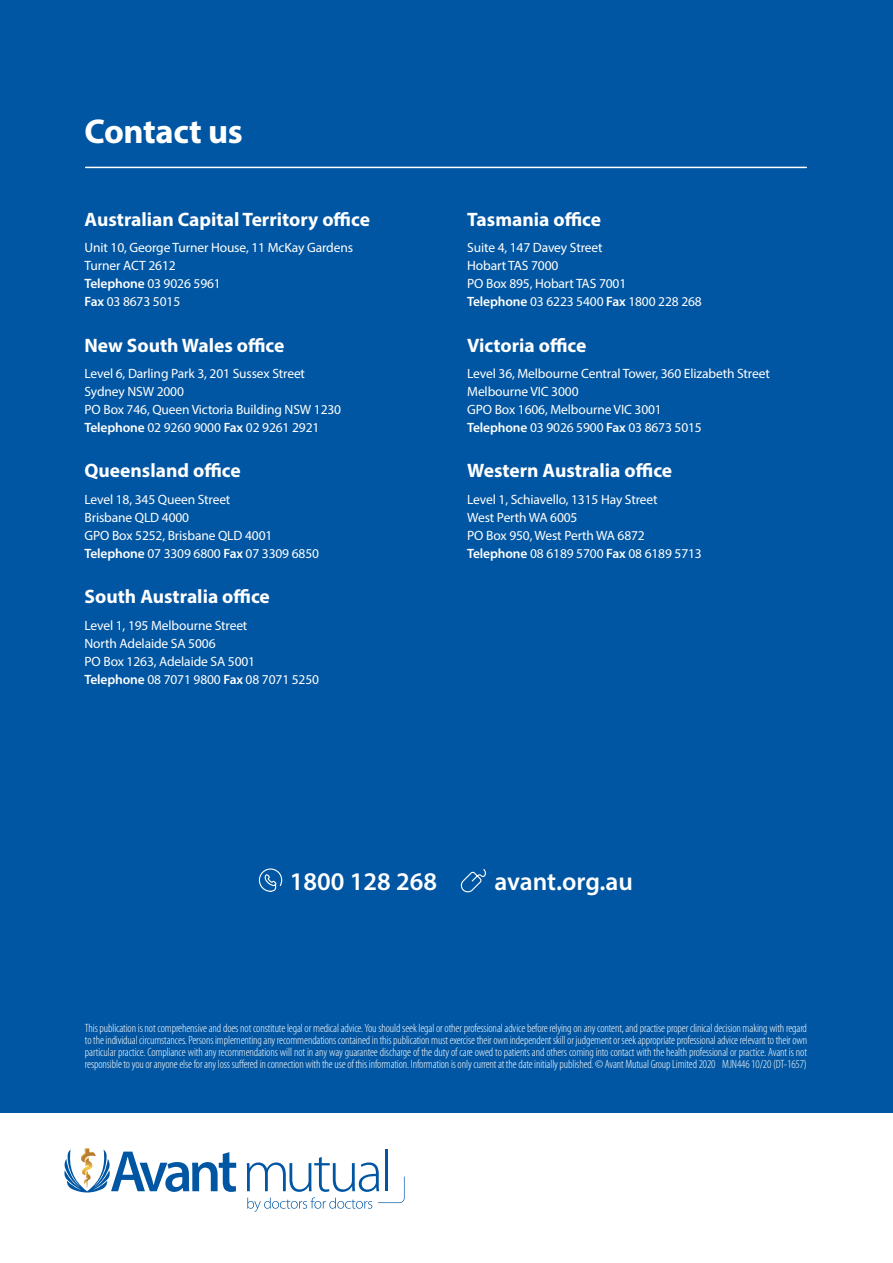
<style>
.page{position:relative;width:893px;height:1263px;background:#0056a2}
.page>*{position:absolute;margin:0;border:0;box-sizing:border-box;transform-origin:0 0}
.t1{font:700 34.5px "Myriad Pro";letter-spacing:-.01em;color:#fff}
.t2{font:600 25.5px "Myriad Pro";color:#fff}
.t3{font:700 19.5px "Myriad Pro";color:#fff}
.t4{font:13.5px/18px "Myriad Pro";letter-spacing:-.01em;color:#fff}
.t5{font:300 condensed 12px/12px "Myriad Pro";letter-spacing:-.01em;color:#fff;text-align:justify}
.s1{font-weight:600}
</style>
<div class="page">
<div style="left:0;top:1114px;width:893px;height:149px;background:#fff"></div>
<svg style="left:247px;top:1157px;width:158px;height:55px"></svg>
<hr style="left:385px;top:1149px;width:3px;height:42px;background:#0056a2">
<svg style="left:64px;top:1148px;width:172px;height:44px"></svg>
<hr style="left:86px;top:167px;width:720px;height:1px;background:#fff">
<svg style="left:258px;top:868px;width:25px;height:24px"></svg>
<svg style="left:461px;top:869px;width:25px;height:24px"></svg>
<h1 class="t1" style="left:85px;top:109px;width:160px">Contact us</h1>
<h3 class="t3" style="left:85px;top:206px;width:287px">Australian Capital Territory office</h3>
<p class="t4" style="left:85px;top:239px;width:270px">Unit 10, George Turner House, 11 McKay Gardens<br>Turner ACT 2612<br><span class="s1">Telephone</span> 03 9026 5961<br><span class="s1">Fax</span> 03 8673 5015</p>
<h3 class="t3" style="left:85px;top:332px;width:201px">New South Wales office</h3>
<p class="t4" style="left:85px;top:364px;width:258px">Level 6, Darling Park 3, 201 Sussex Street Sydney NSW 2000<br>PO Box 746, Queen Victoria Building NSW 1230<br><span class="s1">Telephone</span> 02 9260 9000 <span class="s1">Fax</span> 02 9261 2921</p>
<h3 class="t3" style="left:85px;top:458px;width:158px">Queensland office</h3>
<p class="t4" style="left:85px;top:490px;width:236px">Level 18, 345 Queen Street<br>Brisbane QLD 4000<br>GPO Box 5252, Brisbane QLD 4001<br><span class="s1">Telephone</span> 07 3309 6800 <span class="s1">Fax</span> 07 3309 6850</p>
<h3 class="t3" style="left:85px;top:584px;width:187px">South Australia office</h3>
<p class="t4" style="left:85px;top:616px;width:236px">Level 1, 195 Melbourne Street<br>North Adelaide SA 5006<br>PO Box 1263, Adelaide SA 5001<br><span class="s1">Telephone</span> 08 7071 9800 <span class="s1">Fax</span> 08 7071 5250</p>
<h3 class="t3" style="left:467px;top:206px;width:135px">Tasmania office</h3>
<p class="t4" style="left:467px;top:239px;width:236px">Suite 4, 147 Davey Street<br>Hobart TAS 7000<br>PO Box 895, Hobart TAS 7001<br><span class="s1">Telephone</span> 03 6223 5400 <span class="s1">Fax</span> 1800 228 268</p>
<h3 class="t3" style="left:467px;top:332px;width:121px">Victoria office</h3>
<p class="t4" style="left:467px;top:364px;width:304px">Level 36, Melbourne Central Tower, 360 Elizabeth Street Melbourne VIC 3000<br>GPO Box 1606, Melbourne VIC 3001<br><span class="s1">Telephone</span> 03 9026 5900 <span class="s1">Fax</span> 03 8673 5015</p>
<h3 class="t3" style="left:467px;top:458px;width:206px">Western Australia office</h3>
<p class="t4" style="left:467px;top:490px;width:236px">Level 1, Schiavello, 1315 Hay Street<br>West Perth WA 6005<br>PO Box 950, West Perth WA 6872<br><span class="s1">Telephone</span> 08 6189 5700 <span class="s1">Fax</span> 08 6189 5713</p>
<h2 class="t2" style="left:290px;top:865px;width:149px">1800 128 268</h2>
<h2 class="t2" style="left:494px;top:865px;width:140px">avant.org.au</h2>
<p class="t5" style="left:85px;top:1022px;width:724px">This publication is not comprehensive and does not constitute legal or medical advice. You should seek legal or other professional advice before relying on any content, and practise proper clinical decision making with regard to the individual circumstances. Persons implementing any recommendations contained in this publication must exercise their own independent skill or judgement or seek appropriate professional advice relevant to their own particular practice. Compliance with any recommendations will not in any way guarantee discharge of the duty of care owed to patients and others coming into contact with the health professional or practice. Avant is not responsible to you or anyone else for any loss suffered in connection with the use of this information. Information is only current at the date initially published. © Avant Mutual Group Limited 2020 MJN446 10/20 (DT-1657)</p>
</div>
